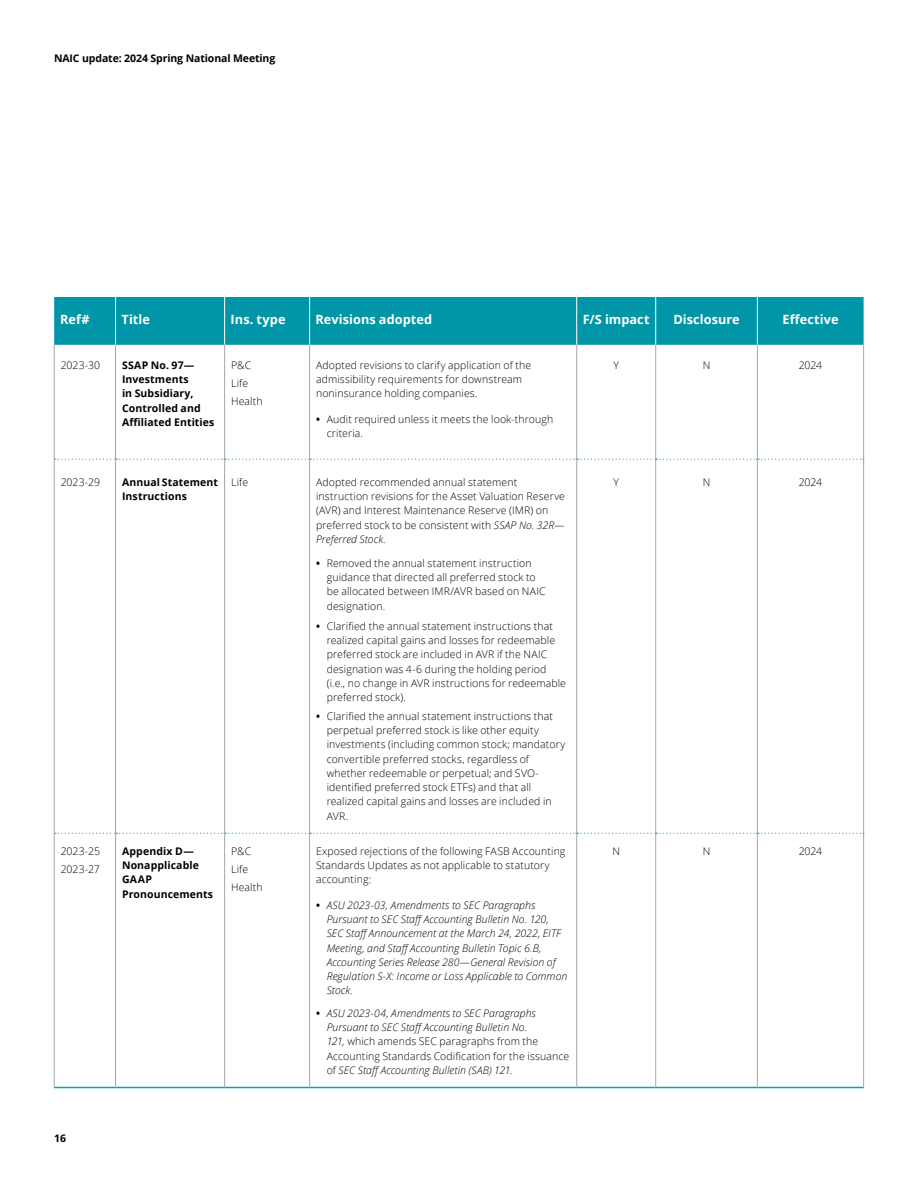
<style>
.page{position:relative;width:918px;height:1188px;background:#fff}
.page>*{position:absolute;margin:0;border:0;box-sizing:border-box;transform-origin:0 0}
.t1{font:700 12.75px "Open Sans";letter-spacing:.005em;color:#fff}
.t2{font:300 10.5px/14.2px "Open Sans";letter-spacing:.01em;color:#000}
.t3{font:italic 300 10.5px/14.2px "Open Sans";letter-spacing:.005em;color:#000}
.t4{font:700 10.5px/14.2px "Open Sans";letter-spacing:.01em;color:#000}
.t5{font:700 10.5px "Open Sans";letter-spacing:-.01em;color:#000}
.s1{font-weight:700}
.s2{font-style:italic}
.s3{font-weight:700;font-style:normal}
.s4{font-style:normal}
</style>
<div class="page">
<div style="left:54px;top:297px;width:810px;height:48px;background:#0096a8"></div>
<hr style="left:54px;top:1087px;width:62px;height:1px;background:#00a5b8">
<hr style="left:116px;top:1087px;width:109px;height:1px;background:#00a5b8">
<hr style="left:225px;top:1087px;width:85px;height:1px;background:#00a5b8">
<hr style="left:310px;top:1087px;width:267px;height:1px;background:#00a5b8">
<hr style="left:577px;top:1087px;width:79px;height:1px;background:#00a5b8">
<hr style="left:656px;top:1087px;width:101px;height:1px;background:#00a5b8">
<hr style="left:757px;top:1087px;width:107px;height:1px;background:#00a5b8">
<hr style="left:115px;top:297px;width:1px;height:48px;background:#fff">
<hr style="left:224px;top:297px;width:1px;height:48px;background:#fff">
<hr style="left:309px;top:297px;width:1px;height:48px;background:#fff">
<hr style="left:576px;top:297px;width:1px;height:48px;background:#fff">
<hr style="left:655px;top:297px;width:1px;height:48px;background:#fff">
<hr style="left:757px;top:297px;width:1px;height:48px;background:#fff">
<svg style="left:55px;top:459px;width:808px;height:1px"></svg>
<svg style="left:55px;top:833px;width:808px;height:1px"></svg>
<hr style="left:54px;top:345px;width:1px;height:114px;background:#a3a7a9">
<hr style="left:115px;top:345px;width:1px;height:114px;background:#a3a7a9">
<hr style="left:224px;top:345px;width:1px;height:114px;background:#a3a7a9">
<hr style="left:309px;top:345px;width:1px;height:114px;background:#a3a7a9">
<hr style="left:576px;top:345px;width:1px;height:114px;background:#a3a7a9">
<hr style="left:655px;top:345px;width:1px;height:114px;background:#a3a7a9">
<hr style="left:757px;top:345px;width:1px;height:114px;background:#a3a7a9">
<hr style="left:863px;top:345px;width:1px;height:114px;background:#a3a7a9">
<hr style="left:54px;top:459px;width:1px;height:374px;background:#a3a7a9">
<hr style="left:115px;top:459px;width:1px;height:374px;background:#a3a7a9">
<hr style="left:224px;top:459px;width:1px;height:374px;background:#a3a7a9">
<hr style="left:309px;top:459px;width:1px;height:374px;background:#a3a7a9">
<hr style="left:576px;top:459px;width:1px;height:374px;background:#a3a7a9">
<hr style="left:655px;top:459px;width:1px;height:374px;background:#a3a7a9">
<hr style="left:757px;top:459px;width:1px;height:374px;background:#a3a7a9">
<hr style="left:863px;top:459px;width:1px;height:374px;background:#a3a7a9">
<hr style="left:54px;top:833px;width:1px;height:254px;background:#a3a7a9">
<hr style="left:115px;top:833px;width:1px;height:254px;background:#a3a7a9">
<hr style="left:224px;top:833px;width:1px;height:254px;background:#a3a7a9">
<hr style="left:309px;top:833px;width:1px;height:254px;background:#a3a7a9">
<hr style="left:576px;top:833px;width:1px;height:254px;background:#a3a7a9">
<hr style="left:655px;top:833px;width:1px;height:254px;background:#a3a7a9">
<hr style="left:757px;top:833px;width:1px;height:254px;background:#a3a7a9">
<hr style="left:863px;top:833px;width:1px;height:254px;background:#a3a7a9">
<p class="t5" style="left:54px;top:51px;width:223px">NAIC update: 2024 Spring National Meeting</p>
<p class="t1" style="left:60px;top:310px;width:31px">Ref#</p>
<p class="t1" style="left:122px;top:310px;width:30px">Title</p>
<p class="t1" style="left:231px;top:310px;width:56px">Ins. type</p>
<p class="t1" style="left:316px;top:310px;width:118px">Revisions adopted</p>
<p class="t1" style="left:583px;top:310px;width:68px">F/S impact</p>
<p class="t1" style="left:673px;top:310px;width:68px">Disclosure</p>
<p class="t1" style="left:782px;top:310px;width:58px">Effective</p>
<p class="t2" style="left:61px;top:358px;width:41px">2023-30</p>
<p class="t4" style="left:122px;top:358px;width:94px">SSAP No. 97—<br>Investments<br>in Subsidiary,<br>Controlled and<br>Affiliated Entities</p>
<p class="t2" style="left:231px;top:356px;width:33px;line-height:18px">P&amp;C<br>Life<br>Health</p>
<p class="t2" style="left:316px;top:358px;width:217px">Adopted revisions to clarify application of the admissibility requirements for downstream noninsurance holding companies.</p>
<p class="t2" style="left:613px;top:358px;width:7px">Y</p>
<p class="t2" style="left:703px;top:358px;width:9px">N</p>
<p class="t2" style="left:799px;top:358px;width:25px">2024</p>
<p class="t2" style="left:327px;top:412px;width:228px;text-indent:-11px"><span class="s1">•</span> Audit required unless it meets the look-through criteria.</p>
<p class="t2" style="left:61px;top:475px;width:41px">2023-29</p>
<p class="t4" style="left:122px;top:475px;width:98px">Annual Statement<br>Instructions</p>
<p class="t2" style="left:231px;top:475px;width:19px">Life</p>
<p class="t2" style="left:316px;top:475px;width:251px">Adopted recommended annual statement instruction revisions for the Asset Valuation Reserve (AVR) and Interest Maintenance Reserve (IMR) on preferred stock to be consistent with <span class="s2">SSAP No. 32R— Preferred Stock.</span></p>
<p class="t2" style="left:327px;top:556px;width:220px;text-indent:-11px"><span class="s1">•</span> Removed the annual statement instruction guidance that directed all preferred stock to be allocated between IMR/AVR based on NAIC designation.</p>
<p class="t2" style="left:327px;top:619px;width:241px;text-indent:-11px"><span class="s1">•</span> Clarified the annual statement instructions that realized capital gains and losses for redeemable preferred stock are included in AVR if the NAIC designation was 4-6 during the holding period (i.e., no change in AVR instructions for redeemable preferred stock).</p>
<p class="t2" style="left:327px;top:709px;width:240px;text-indent:-11px"><span class="s1">•</span> Clarified the annual statement instructions that perpetual preferred stock is like other equity investments (including common stock; mandatory convertible preferred stocks, regardless of whether redeemable or perpetual; and SVO&shy;identified preferred stock ETFs) and that all realized capital gains and losses are included in AVR.</p>
<p class="t2" style="left:61px;top:842px;width:41px;line-height:18px">2023-25<br>2023-27</p>
<p class="t4" style="left:122px;top:844px;width:93px">Appendix D—<br>Nonapplicable<br>GAAP<br>Pronouncements</p>
<p class="t2" style="left:231px;top:842px;width:33px;line-height:18px">P&amp;C<br>Life<br>Health</p>
<p class="t2" style="left:316px;top:844px;width:251px">Exposed rejections of the following FASB Accounting<br>Standards Updates as not applicable to statutory accounting:</p>
<p class="t3" style="left:327px;top:898px;width:242px;text-indent:-11px"><span class="s3">•</span> ASU 2023-03, Amendments to SEC Paragraphs Pursuant to SEC Staff Accounting Bulletin No. 120, SEC Staff Announcement at the March 24, 2022, EITF Meeting, and Staff Accounting Bulletin Topic 6.B, Accounting Series Release 280—General Revision of Regulation S-X: Income or Loss Applicable to Common Stock.</p>
<p class="t3" style="left:327px;top:1006px;width:244px;text-indent:-11px"><span class="s3">•</span> ASU 2023-04, Amendments to SEC Paragraphs Pursuant to SEC Staff Accounting Bulletin No.<br>121, <span class="s4">which amends SEC paragraphs from the Accounting Standards Codification for the issuance of</span> SEC Staff Accounting Bulletin (SAB) 121.</p>
<p class="t4" style="left:54px;top:1131px;width:13px">16</p>
<p class="t2" style="left:613px;top:475px;width:7px">Y</p>
<p class="t2" style="left:703px;top:475px;width:9px">N</p>
<p class="t2" style="left:799px;top:475px;width:25px">2024</p>
<p class="t2" style="left:612px;top:844px;width:9px">N</p>
<p class="t2" style="left:703px;top:844px;width:9px">N</p>
<p class="t2" style="left:799px;top:844px;width:25px">2024</p>
</div>
